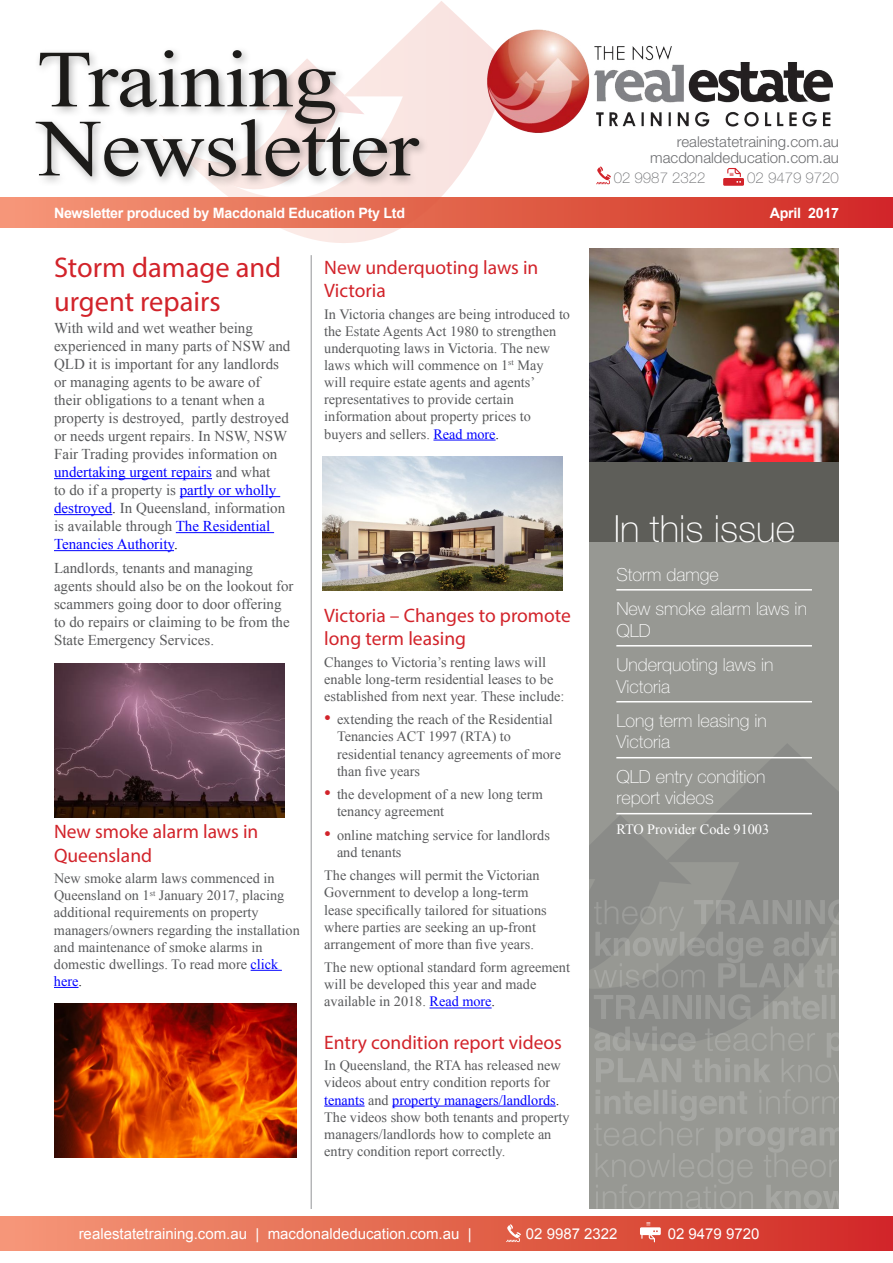
<style>
.page{position:relative;width:893px;height:1263px;background:#fff}
.page>*{position:absolute;margin:0;border:0;box-sizing:border-box;transform-origin:0 0}
.t1{font:81px/69px "Times New Roman";letter-spacing:-.01em;color:#1c1b19;scale:1.11 1}
.t2{font:100 37.5px "Helvetica Neue LT Pro";color:#fff}
.t3{font:28.5px/34.2px "Myriad Pro";color:#d2232a}
.t4{font:19.5px/23.4px "Myriad Pro";color:#d2232a}
.t5{font:100 18px/34.3px "Helvetica Neue LT Pro";color:#fff}
.t6{font:15px/18px "Times New Roman";color:#58595b}
.t7{font:15px "Arial";color:#fff}
.t8{font:300 15px/16.5px "Helvetica Neue LT Std";color:#6d6e71;text-align:right}
.t9{font:100 15px "Helvetica Neue LT Pro";color:#6d6e71}
.t10{font:14.25px/17.1px "Times New Roman";color:#58595b}
.t11{font:700 14.25px "Arial";letter-spacing:-.02em;color:#fff}
.t12{font:14.25px "Times New Roman";color:#fff}
.s1{color:#00f}
.s2{color:#000}
.s3{font-size:19.5px;color:#d2232a}
</style>
<div class="page">
<svg style="left:0;top:198px;width:893px;height:29px;background:#e05947"></svg>
<svg style="left:164px;top:1px;width:384px;height:242px"></svg>
<div style="left:31px;top:46px;width:399px;height:142px;background:#000;opacity:.3"></div>
<svg style="left:596px;top:166px;width:15px;height:19px"></svg>
<svg style="left:723px;top:168px;width:21px;height:18px"></svg>
<img style="left:486px;top:27px;width:347px;height:106px">
<div style="left:589px;top:255px;width:250px;height:954px;background:#979893"></div>
<svg style="left:616px;top:744px;width:223px;height:71px"></svg>
<div style="left:589px;top:454px;width:250px;height:88px;background:#5e5e59"></div>
<img style="left:589px;top:249px;width:250px;height:212px">
<hr style="left:616px;top:589px;width:196px;height:1px;background:#fff">
<hr style="left:616px;top:645px;width:196px;height:1px;background:#fff">
<hr style="left:616px;top:701px;width:196px;height:1px;background:#fff">
<hr style="left:616px;top:757px;width:196px;height:1px;background:#fff">
<hr style="left:616px;top:813px;width:196px;height:1px;background:#fff">
<svg style="left:594px;top:1089px;width:245px;height:120px"></svg>
<svg style="left:589px;top:815px;width:250px;height:268px"></svg>
<hr style="left:54px;top:478px;width:158px;height:1px;background:#00f">
<hr style="left:180px;top:496px;width:100px;height:1px;background:#00f">
<hr style="left:54px;top:514px;width:58px;height:1px;background:#00f">
<hr style="left:176px;top:532px;width:98px;height:1px;background:#00f">
<hr style="left:54px;top:550px;width:120px;height:1px;background:#00f">
<hr style="left:251px;top:970px;width:31px;height:1px;background:#00f">
<svg style="left:54px;top:987px;width:25px;height:1px"></svg>
<hr style="left:433px;top:440px;width:63px;height:1px;background:#00f">
<hr style="left:429px;top:1007px;width:63px;height:1px;background:#00f">
<hr style="left:324px;top:1106px;width:41px;height:1px;background:#00f">
<hr style="left:392px;top:1106px;width:164px;height:1px;background:#00f">
<hr style="left:311px;top:255px;width:1px;height:954px;background:#939598">
<div style="left:0;top:1216px;width:893px;height:34px;background:linear-gradient(to right,#f49a77,#d12b24)"></div>
<svg style="left:506px;top:1224px;width:15px;height:18px"></svg>
<svg style="left:640px;top:1222px;width:21px;height:20px"></svg>
<img style="left:54px;top:663px;width:231px;height:155px">
<img style="left:54px;top:1003px;width:243px;height:155px">
<img style="left:323px;top:456px;width:239px;height:135px">
<h1 class="t1" style="left:37px;top:44px;width:345px">Training<br>Newsletter</h1>
<p class="t8" style="left:650px;top:133px;width:190px">realestatetraining.com.au macdonaldeducation.com.au</p>
<p class="t9" style="left:614px;top:169px;width:93px">02 9987 2322</p>
<p class="t9" style="left:747px;top:169px;width:93px">02 9479 9720</p>
<p class="t11" style="left:54px;top:203px;width:353px">Newsletter produced by Macdonald Education Pty Ltd</p>
<p class="t11" style="left:770px;top:203px;width:71px">April 2017</p>
<h3 class="t3" style="left:54px;top:249px;width:229px">Storm damage and urgent repairs</h3>
<p class="t6" style="left:54px;top:319px;width:238px">With wild and wet weather being experienced in many parts of NSW and QLD it is important for any landlords or managing agents to be aware of their obligations to a tenant when a property is destroyed, partly destroyed or needs urgent repairs. In NSW, NSW Fair Trading provides information on <span class="s1">undertaking urgent repairs</span> and what<br>to do if a property is <span class="s1">partly or wholly destroyed</span><span class="s2">.</span> In Queensland, information is available through <span class="s1">The Residential Tenancies Authority</span><span class="s2">.</span></p>
<p class="t6" style="left:54px;top:559px;width:241px">Landlords, tenants and managing agents should also be on the lookout for scammers going door to door offering to do repairs or claiming to be from the State Emergency Services.</p>
<h3 class="t4" style="left:54px;top:820px;width:206px">New smoke alarm laws in<br>Queensland</h3>
<p class="t10" style="left:54px;top:870px;width:247px">New smoke alarm laws commenced in Queensland on 1<sup>st</sup> January 2017, placing additional requirements on property managers/owners regarding the installation and maintenance of smoke alarms in domestic dwellings. To read more <span class="s1">click here</span><span class="s2">.</span></p>
<h3 class="t4" style="left:324px;top:255px;width:216px">New underquoting laws in<br>Victoria</h3>
<p class="t10" style="left:324px;top:305px;width:247px">In Victoria changes are being introduced to the Estate Agents Act 1980 to strengthen underquoting laws in Victoria. The new laws which will commence on 1<sup>st</sup> May<br>will require estate agents and agents’ representatives to provide certain information about property prices to buyers and sellers. <span class="s1">Read more</span><span class="s2">.</span></p>
<h3 class="t4" style="left:324px;top:603px;width:248px">Victoria – Changes to promote long term leasing</h3>
<p class="t10" style="left:324px;top:653px;width:242px">Changes to Victoria’s renting laws will enable long-term residential leases to be established from next year. These include:</p>
<p class="t10" style="left:337px;top:711px;width:225px;text-indent:-13px"><span class="s3">•</span> extending the reach of the Residential<br>Tenancies ACT 1997 (RTA) to residential tenancy agreements of more than five years</p>
<p class="t10" style="left:337px;top:786px;width:207px;text-indent:-13px"><span class="s3">•</span> the development of a new long term tenancy agreement</p>
<p class="t10" style="left:337px;top:826px;width:214px;text-indent:-13px"><span class="s3">•</span> online matching service for landlords and tenants</p>
<p class="t10" style="left:324px;top:867px;width:224px">The changes will permit the Victorian Government to develop a long-term lease specifically tailored for situations where parties are seeking an up-front arrangement of more than five years.</p>
<p class="t10" style="left:324px;top:959px;width:247px">The new optional standard form agreement will be developed this year and made available in 2018. <span class="s1">Read more</span><span class="s2">.</span></p>
<h3 class="t4" style="left:324px;top:1030px;width:239px">Entry condition report videos</h3>
<p class="t10" style="left:324px;top:1057px;width:247px">In Queensland, the RTA has released new videos about entry condition reports for <span class="s1">tenants</span> and <span class="s1">property managers/landlords</span><span class="s2">.<br></span>The videos show both tenants and property managers/landlords how to complete an entry condition report correctly.</p>
<h2 class="t2" style="left:614px;top:507px;width:183px">In this issue</h2>
<p class="t5" style="left:616px;top:557px;width:192px">Storm damge<br>New smoke alarm laws in</p>
<p class="t5" style="left:616px;top:613px;width:159px">QLD<br>Underquoting laws in</p>
<p class="t5" style="left:616px;top:669px;width:152px">Victoria<br>Long term leasing in</p>
<p class="t5" style="left:616px;top:725px;width:151px">Victoria<br>QLD entry condition</p>
<p class="t5" style="left:616px;top:781px;width:99px">report videos</p>
<p class="t12" style="left:616px;top:820px;width:154px">RTO Provider Code 91003</p>
<p class="t7" style="left:79px;top:1223px;width:394px">realestatetraining.com.au | macdonaldeducation.com.au |</p>
<p class="t7" style="left:526px;top:1223px;width:93px">02 9987 2322</p>
<p class="t7" style="left:668px;top:1223px;width:93px">02 9479 9720</p>
</div>
